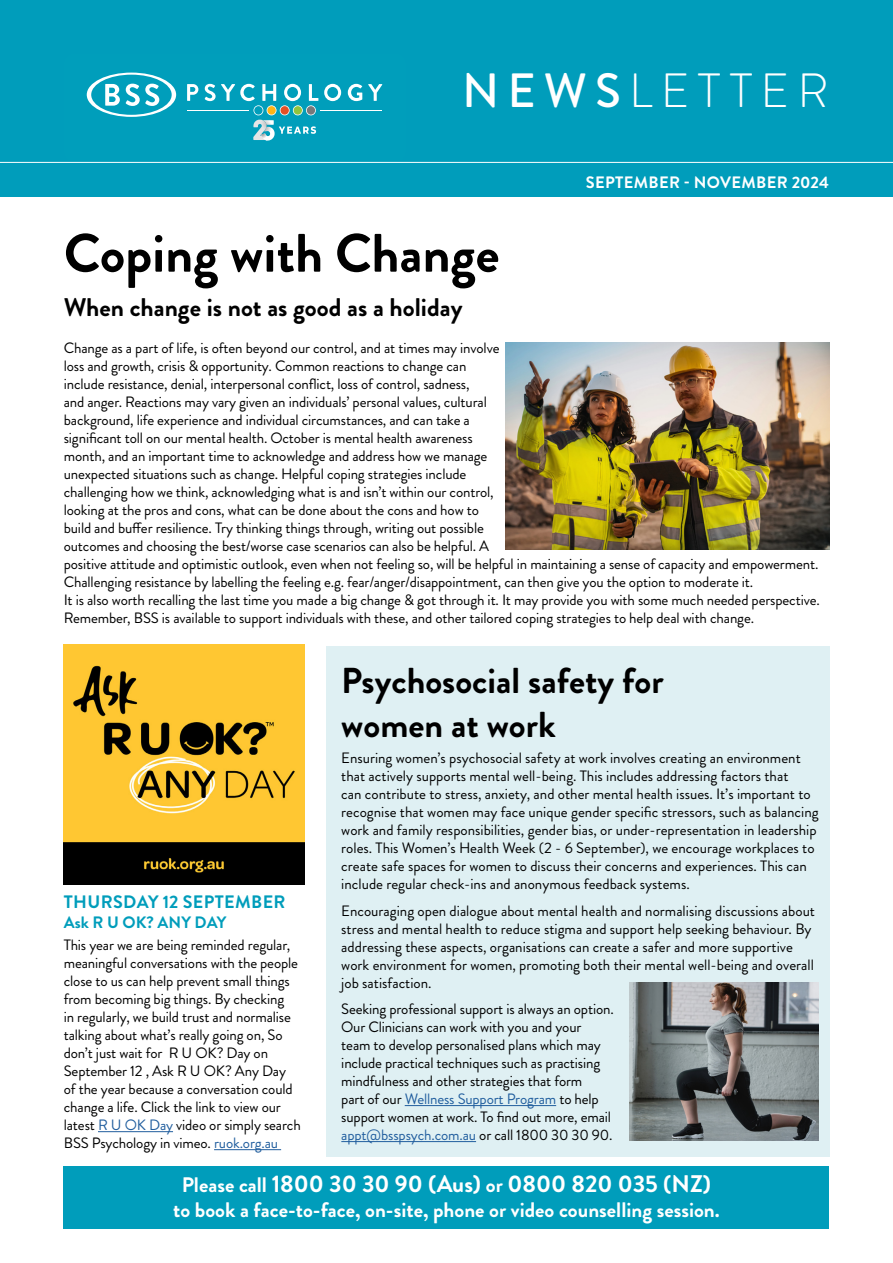
<style>
.page{position:relative;width:893px;height:1263px;background:#fff}
.page>*{position:absolute;margin:0;border:0;box-sizing:border-box;transform-origin:0 0}
.t1{font:700 54px "Brandon Grotesque";color:#000}
.t2{font:300 48px "Brandon Grotesque";letter-spacing:.17em;color:#fff}
.t3{font:700 36px/43.2px "Brandon Grotesque";color:#000}
.t4{font:700 25.5px "Brandon Grotesque";color:#000}
.t5{font:700 24px "Brandon Grotesque";color:#fff}
.t6{font:700 21px "Brandon Grotesque";color:#fff}
.t7{font:700 18px "Brandon Grotesque";letter-spacing:.02em;color:#009dbb}
.t8{font:700 16.5px "Brandon Grotesque";letter-spacing:.02em;color:#fff}
.t9{font:700 16.5px "Brandon Grotesque";color:#009dbb}
.t10{font:15px/18px "Brandon Grotesque";letter-spacing:-.01em;color:#000}
.s1{font-weight:500}
.s2{color:#215e9e}
.s3{font-size:21px}
</style>
<div class="page">
<div style="left:0;top:0;width:893px;height:197px;background:#009dbb"></div>
<svg style="left:87px;top:73px;width:89px;height:44px"></svg>
<svg style="left:187px;top:84px;width:11px;height:17px"></svg>
<svg style="left:324px;top:84px;width:17px;height:17px"></svg>
<svg style="left:348px;top:84px;width:14px;height:17px"></svg>
<svg style="left:368px;top:84px;width:14px;height:17px"></svg>
<hr style="left:188px;top:110px;width:61px;height:1px;background:#fff">
<hr style="left:320px;top:110px;width:62px;height:1px;background:#fff">
<svg style="left:205px;top:84px;width:113px;height:57px"></svg>
<hr style="left:0;top:162px;width:893px;height:1px;background:#fff">
<div style="left:326px;top:646px;width:503px;height:511px;background:#dff0f3"></div>
<hr style="left:405px;top:1105px;width:151px;height:1px;background:#215e9e">
<hr style="left:341px;top:1141px;width:135px;height:1px;background:#215e9e">
<div style="left:64px;top:1166px;width:765px;height:63px;background:#009dbb"></div>
<img style="left:505px;top:343px;width:324px;height:206px">
<img style="left:629px;top:983px;width:189px;height:157px">
<hr style="left:98px;top:1131px;width:75px;height:1px;background:#215e9e">
<hr style="left:214px;top:1149px;width:67px;height:1px;background:#215e9e">
<img style="left:64px;top:644px;width:241px;height:240px">
<h2 class="t2" style="left:462px;top:57px;width:368px"><span class="s1">NEWS</span>LETTER</h2>
<h1 class="t1" style="left:64px;top:215px;width:437px">Coping with Change</h1>
<h3 class="t4" style="left:64px;top:290px;width:400px">When change is not as good as a holiday</h3>
<p class="t8" style="left:586px;top:170px;width:245px">SEPTEMBER - NOVEMBER 2024</p>
<p class="t10" style="left:64px;top:339px;width:757px">Change as a part of life, is often beyond our control, and at times may involve<br>loss and growth, crisis &amp; opportunity. Common reactions to change can<br>include resistance, denial, interpersonal conflict, loss of control, sadness,<br>and anger. Reactions may vary given an individuals’ personal values, cultural<br>background, life experience and individual circumstances, and can take a<br>significant toll on our mental health. October is mental health awareness<br>month, and an important time to acknowledge and address how we manage<br>unexpected situations such as change. Helpful coping strategies include<br>challenging how we think, acknowledging what is and isn’t within our control,<br>looking at the pros and cons, what can be done about the cons and how to<br>build and buffer resilience. Try thinking things through, writing out possible<br>outcomes and choosing the best/worse case scenarios can also be helpful. A<br>positive attitude and optimistic outlook, even when not feeling so, will be helpful in maintaining a sense of capacity and empowerment.<br>Challenging resistance by labelling the feeling e.g. fear/anger/disappointment, can then give you the option to moderate it.<br>It is also worth recalling the last time you made a big change &amp; got through it. It may provide you with some much needed perspective.<br>Remember, BSS is available to support individuals with these, and other tailored coping strategies to help deal with change.</p>
<h3 class="t3" style="left:341px;top:660px;width:324px">Psychosocial safety for women at work</h3>
<p class="t10" style="left:341px;top:749px;width:479px">Ensuring women’s psychosocial safety at work involves creating an environment that actively supports mental well-being. This includes addressing factors that<br>can contribute to stress, anxiety, and other mental health issues. It’s important to recognise that women may face unique gender specific stressors, such as balancing work and family responsibilities, gender bias, or under-representation in leadership roles. This Women’s Health Week (2 - 6 September), we encourage workplaces to create safe spaces for women to discuss their concerns and experiences. This can include regular check-ins and anonymous feedback systems.</p>
<p class="t10" style="left:341px;top:902px;width:475px">Encouraging open dialogue about mental health and normalising discussions about stress and mental health to reduce stigma and support help seeking behaviour. By addressing these aspects, organisations can create a safer and more supportive work environment for women, promoting both their mental well-being and overall job satisfaction.</p>
<p class="t10" style="left:341px;top:1000px;width:274px">Seeking professional support is always an option.<br>Our Clinicians can work with you and your team to develop personalised plans which may include practical techniques such as practising mindfulness and other strategies that form<br>part of our <span class="s2">Wellness Support Program</span> to help support women at work. To find out more, email <span class="s2">appt@bsspsych.com.au</span> or call 1800 30 30 90.</p>
<h3 class="t5" style="left:182px;top:1166px;width:531px"><span class="s3">Please call</span> 1800 30 30 90 (Aus) <span class="s3">or</span> 0800 820 035 (NZ)</h3>
<h3 class="t6" style="left:173px;top:1195px;width:548px">to book a face-to-face, on-site, phone or video counselling session.</h3>
<p class="t7" style="left:64px;top:889px;width:223px">THURSDAY 12 SEPTEMBER</p>
<p class="t9" style="left:64px;top:911px;width:164px">Ask R U OK? ANY DAY</p>
<p class="t10" style="left:64px;top:936px;width:238px">This year we are being reminded regular, meaningful conversations with the people close to us can help prevent small things from becoming big things. By checking<br>in regularly, we build trust and normalise talking about what’s really going on, So don’t just wait for R U OK? Day on September 12 , Ask R U OK? Any Day of the year because a conversation could change a life. Click the link to view our latest <span class="s2">R U OK Day</span> video or simply search BSS Psychology in vimeo. <span class="s2">ruok.org.au</span></p>
</div>
